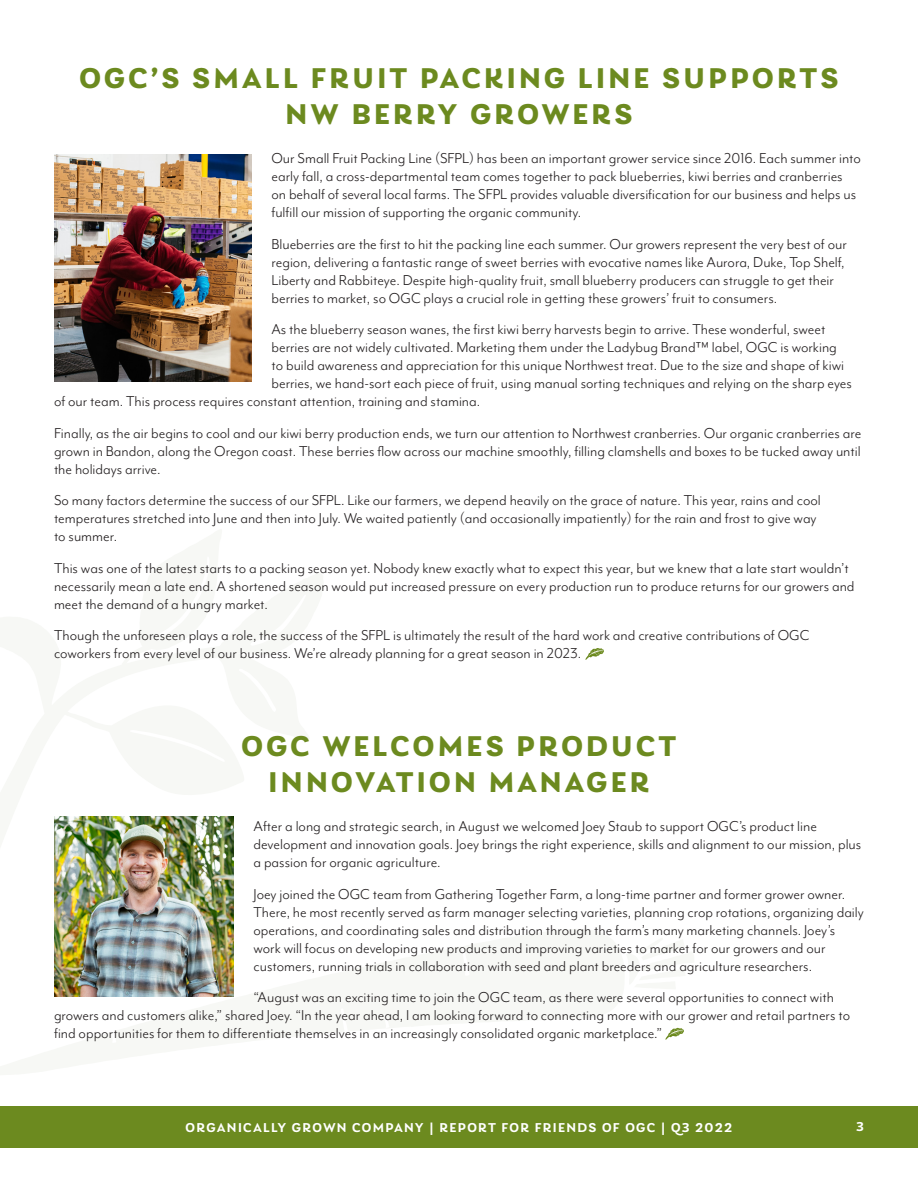
<style>
.page{position:relative;width:918px;height:1188px;background:#fff}
.page>*{position:absolute;margin:0;border:0;box-sizing:border-box;transform-origin:0 0}
.t1{font:700 30px/36px "Laca";letter-spacing:.11em;color:#6c8a1f;text-align:center}
.Body{font:16.5px/18px "Mr Eaves Mod OT";color:#231f20}
.t2{font:600 13.5px "Laca";letter-spacing:.1em;color:#fff}
</style>
<div class="page">
<div style="left:0;top:1106px;width:917px;height:42px;background:#6c8a1f"></div>
<hr style="left:917px;top:1106px;width:1px;height:42px;background:#6c8a1f">
<svg style="left:585px;top:648px;width:19px;height:12px"></svg>
<svg style="left:665px;top:1028px;width:19px;height:12px"></svg>
<img style="left:54px;top:154px;width:197px;height:228px">
<img style="left:54px;top:817px;width:179px;height:179px">
<p class="t1" style="left:79px;top:60px;width:761px">OGC’S SMALL FRUIT PACKING LINE SUPPORTS<br>NW BERRY GROWERS</p>
<p class="Body" style="left:271px;top:149px;width:591px">Our Small Fruit Packing Line (SFPL) has been an important grower service since 2016. Each summer into early fall, a cross-departmental team comes together to pack blueberries, kiwi berries and cranberries on behalf of several local farms. The SFPL provides valuable diversification for our business and helps us fulfill our mission of supporting the organic community.</p>
<p class="Body" style="left:271px;top:235px;width:577px">Blueberries are the first to hit the packing line each summer. Our growers represent the very best of our region, delivering a fantastic range of sweet berries with evocative names like Aurora, Duke, Top Shelf, Liberty and Rabbiteye. Despite high-quality fruit, small blueberry producers can struggle to get their berries to market, so OGC plays a crucial role in getting these growers’ fruit to consumers.</p>
<p class="Body" style="left:271px;top:320px;width:555px">As the blueberry season wanes, the first kiwi berry harvests begin to arrive. These wonderful, sweet</p>
<p class="Body" style="left:271px;top:338px;width:567px">berries are not widely cultivated. Marketing them under the Ladybug Brand™ label, OGC is working</p>
<p class="Body" style="left:271px;top:356px;width:574px">to build awareness and appreciation for this unique Northwest treat. Due to the size and shape of kiwi</p>
<p class="Body" style="left:271px;top:374px;width:582px">berries, we hand-sort each piece of fruit, using manual sorting techniques and relying on the sharp eyes</p>
<p class="Body" style="left:54px;top:392px;width:428px">of our team. This process requires constant attention, training and stamina.</p>
<p class="Body" style="left:54px;top:424px;width:809px;text-align:justify">Finally, as the air begins to cool and our kiwi berry production ends, we turn our attention to Northwest cranberries. Our organic cranberries are grown in Bandon, along the Oregon coast. These berries flow across our machine smoothly, filling clamshells and boxes to be tucked away until the holidays arrive.</p>
<p class="Body" style="left:54px;top:491px;width:768px">So many factors determine the success of our SFPL. Like our farmers, we depend heavily on the grace of nature. This year, rains and cool temperatures stretched into June and then into July. We waited patiently (and occasionally impatiently) for the rain and frost to give way to summer.</p>
<p class="Body" style="left:54px;top:559px;width:802px">This was one of the latest starts to a packing season yet. Nobody knew exactly what to expect this year, but we knew that a late start wouldn’t necessarily mean a late end. A shortened season would put increased pressure on every production run to produce returns for our growers and meet the demand of a hungry market.</p>
<p class="Body" style="left:54px;top:626px;width:757px">Though the unforeseen plays a role, the success of the SFPL is ultimately the result of the hard work and creative contributions of OGC coworkers from every level of our business. We’re already planning for a great season in 2023.</p>
<p class="t1" style="left:242px;top:728px;width:436px">OGC WELCOMES PRODUCT<br>INNOVATION MANAGER</p>
<p class="Body" style="left:254px;top:817px;width:609px">After a long and strategic search, in August we welcomed Joey Staub to support OGC’s product line development and innovation goals. Joey brings the right experience, skills and alignment to our mission, plus a passion for organic agriculture.</p>
<p class="Body" style="left:254px;top:885px;width:612px">Joey joined the OGC team from Gathering Together Farm, a long-time partner and former grower owner.<br>There, he most recently served as farm manager selecting varieties, planning crop rotations, organizing daily operations, and coordinating sales and distribution through the farm’s many marketing channels. Joey’s work will focus on developing new products and improving varieties to market for our growers and our customers, running trials in collaboration with seed and plant breeders and agriculture researchers.</p>
<p class="Body" style="left:54px;top:988px;width:798px;text-indent:200px">“August was an exciting time to join the OGC team, as there were several opportunities to connect with growers and customers alike,” shared Joey. “In the year ahead, I am looking forward to connecting more with our grower and retail partners to find opportunities for them to differentiate themselves in an increasingly consolidated organic marketplace.”</p>
<p class="t2" style="left:186px;top:1119px;width:548px">ORGANICALLY GROWN COMPANY | REPORT FOR FRIENDS OF OGC | Q3 2022</p>
<p class="t2" style="left:856px;top:1118px;width:9px">3</p>
</div>
